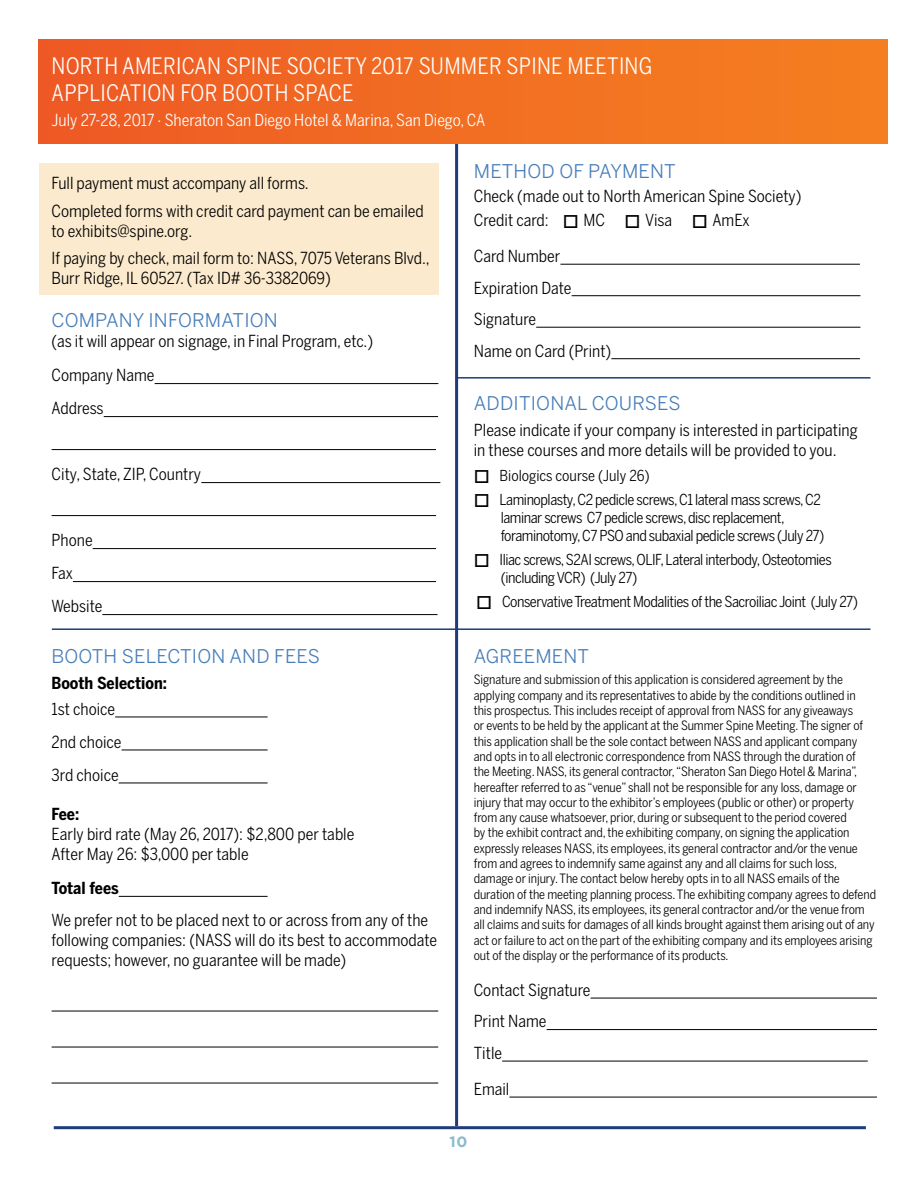
<style>
.page{position:relative;width:918px;height:1188px;background:#fff}
.page>*{position:absolute;margin:0;border:0;box-sizing:border-box;transform-origin:0 0}
.t1{font:22.5px/27px "Benton Sans Cond";letter-spacing:.01em;color:#fff}
.t2{font:18.75px "Benton Sans";letter-spacing:.01em;color:#467db8}
.t3{font:16.5px/31.5px "Benton Sans Cond";color:#000}
.t4{font:16.5px "Benton Sans Cond";color:#fff}
.t5{font:700 16.5px "Benton Sans Cond";color:#000}
.t6{font:15px/18px "Benton Sans Cond";letter-spacing:-.03em;color:#000}
.t7{font:15px "Benton Sans Cond";color:#000}
.t8{font:700 15px "Gotham";color:#8bbace}
.t9{font:12.75px/15.3px "Benton Sans Cond";letter-spacing:-.01em;color:#000}
</style>
<div class="page">
<div style="left:39px;top:163px;width:399px;height:132px;background:#fbeacd"></div>
<hr style="left:455px;top:133px;width:3px;height:993px;background:#1f3c77">
<div style="left:39px;top:39px;width:848px;height:105px;background:linear-gradient(to right,#ee5925,#f58020)"></div>
<hr style="left:155px;top:383px;width:283px;height:1px;background:#000">
<hr style="left:104px;top:416px;width:334px;height:1px;background:#000">
<hr style="left:52px;top:449px;width:384px;height:1px;background:#000">
<hr style="left:201px;top:482px;width:239px;height:1px;background:#000">
<hr style="left:52px;top:515px;width:384px;height:1px;background:#000">
<hr style="left:93px;top:548px;width:343px;height:1px;background:#000">
<hr style="left:73px;top:581px;width:363px;height:1px;background:#000">
<hr style="left:102px;top:614px;width:336px;height:1px;background:#000">
<hr style="left:115px;top:717px;width:153px;height:1px;background:#000">
<hr style="left:122px;top:750px;width:146px;height:1px;background:#000">
<hr style="left:119px;top:783px;width:149px;height:1px;background:#000">
<hr style="left:119px;top:896px;width:149px;height:1px;background:#000">
<hr style="left:52px;top:1011px;width:386px;height:1px;background:#000">
<hr style="left:52px;top:1047px;width:386px;height:1px;background:#000">
<hr style="left:52px;top:1083px;width:386px;height:1px;background:#000">
<hr style="left:560px;top:264px;width:300px;height:1px;background:#000">
<hr style="left:572px;top:295px;width:288px;height:1px;background:#000">
<hr style="left:536px;top:327px;width:324px;height:1px;background:#000">
<hr style="left:611px;top:358px;width:249px;height:1px;background:#000">
<hr style="left:591px;top:998px;width:286px;height:1px;background:#000">
<hr style="left:547px;top:1029px;width:330px;height:1px;background:#000">
<hr style="left:502px;top:1061px;width:366px;height:1px;background:#000">
<hr style="left:509px;top:1097px;width:368px;height:1px;background:#000">
<hr style="left:54px;top:1126px;width:812px;height:3px;background:#1f3c77">
<hr style="left:52px;top:628px;width:818px;height:2px;background:#1f3c77">
<hr style="left:456px;top:377px;width:414px;height:2px;background:#1f3c77">
<h1 class="t1" style="left:52px;top:52px;width:602px">NORTH AMERICAN SPINE SOCIETY 2017 SUMMER SPINE MEETING<br>APPLICATION FOR BOOTH SPACE</h1>
<p class="t4" style="left:52px;top:110px;width:435px">July 27-28, 2017 . Sheraton San Diego Hotel &amp; Marina, San Diego, CA</p>
<p class="t3" style="left:52px;top:170px;width:374px;line-height:27.3px">Full payment must accompany all forms.<br>Completed forms with credit card payment can be emailed</p>
<p class="t3" style="left:52px;top:217px;width:380px;line-height:27.3px">to exhibits@spine.org.<br>If paying by check, mail form to: NASS, 7075 Veterans Blvd.,</p>
<p class="t3" style="left:52px;top:262px;width:281px">Burr Ridge, IL 60527. (Tax ID# 36-3382069)</p>
<h2 class="t2" style="left:52px;top:309px;width:228px">COMPANY INFORMATION</h2>
<p class="t3" style="left:52px;top:324px;width:323px;line-height:34.5px">(as it will appear on signage, in Final Program, etc.)<br>Company Name</p>
<p class="t3" style="left:52px;top:393px;width:54px">Address</p>
<p class="t3" style="left:52px;top:459px;width:151px">City, State, ZIP, Country</p>
<p class="t3" style="left:52px;top:524px;width:52px;line-height:33px">Phone<br>Fax<br>Website</p>
<h2 class="t2" style="left:52px;top:646px;width:270px">BOOTH SELECTION AND FEES</h2>
<p class="t5" style="left:52px;top:674px;width:117px">Booth Selection:</p>
<p class="t3" style="left:52px;top:692px;width:71px;line-height:33px">1st choice<br>2nd choice<br>3rd choice</p>
<p class="t5" style="left:52px;top:805px;width:29px">Fee:</p>
<p class="t3" style="left:52px;top:824px;width:304px;line-height:19.5px">Early bird rate (May 26, 2017): $2,800 per table<br>After May 26: $3,000 per table</p>
<p class="t5" style="left:52px;top:878px;width:69px">Total fees</p>
<p class="t3" style="left:52px;top:910px;width:387px;line-height:19.8px">We prefer not to be placed next to or across from any of the following companies: (NASS will do its best to accommodate requests; however, no guarantee will be made)</p>
<h2 class="t2" style="left:474px;top:160px;width:204px">METHOD OF PAYMENT</h2>
<p class="t3" style="left:474px;top:184px;width:329px;line-height:24px">Check (made out to North American Spine Society)<br>Credit card: □ MC □ Visa □ AmEx</p>
<p class="t3" style="left:474px;top:240px;width:139px">Card Number<br>Expiration Date<br>Signature<br>Name on Card (Print)</p>
<h2 class="t2" style="left:474px;top:392px;width:208px">ADDITIONAL COURSES</h2>
<p class="t3" style="left:474px;top:420px;width:385px;line-height:19.8px">Please indicate if your company is interested in participating in these courses and more details will be provided to you.</p>
<p class="t7" style="left:474px;top:467px;width:177px">□ Biologics course (July 26)</p>
<p class="t6" style="left:501px;top:491px;width:325px;text-indent:-27px">□ Laminoplasty, C2 pedicle screws, C1 lateral mass screws, C2 laminar screws C7 pedicle screws, disc replacement, foraminotomy, C7 PSO and subaxial pedicle screws (July 27)</p>
<p class="t6" style="left:501px;top:551px;width:333px;text-indent:-27px">□ Iliac screws, S2AI screws, OLIF, Lateral interbody, Osteotomies (including VCR) (July 27)</p>
<p class="t6" style="left:476px;top:593px;width:383px">□ Conservative Treatment Modalities of the Sacroiliac Joint (July 27)</p>
<h2 class="t2" style="left:474px;top:646px;width:117px">AGREEMENT</h2>
<p class="t9" style="left:474px;top:672px;width:404px">Signature and submission of this application is considered agreement by the applying company and its representatives to abide by the conditions outlined in this prospectus. This includes receipt of approval from NASS for any giveaways<br>or events to be held by the applicant at the Summer Spine Meeting. The signer of this application shall be the sole contact between NASS and applicant company and opts in to all electronic correspondence from NASS through the duration of<br>the Meeting. NASS, its general contractor, “Sheraton San Diego Hotel &amp; Marina”, hereafter referred to as “venue” shall not be responsible for any loss, damage or injury that may occur to the exhibitor’s employees (public or other) or property from any cause whatsoever, prior, during or subsequent to the period covered<br>by the exhibit contract and, the exhibiting company, on signing the application expressly releases NASS, its employees, its general contractor and/or the venue from and agrees to indemnify same against any and all claims for such loss, damage or injury. The contact below hereby opts in to all NASS emails of the duration of the meeting planning process. The exhibiting company agrees to defend and indemnify NASS, its employees, its general contractor and/or the venue from all claims and suits for damages of all kinds brought against them arising out of any act or failure to act on the part of the exhibiting company and its employees arising out of the display or the performance of its products.</p>
<p class="t3" style="left:474px;top:974px;width:118px">Contact Signature<br>Print Name<br>Title</p>
<p class="t3" style="left:474px;top:1073px;width:37px">Email</p>
<p class="t8" style="left:449px;top:1133px;width:20px">10</p>
</div>
